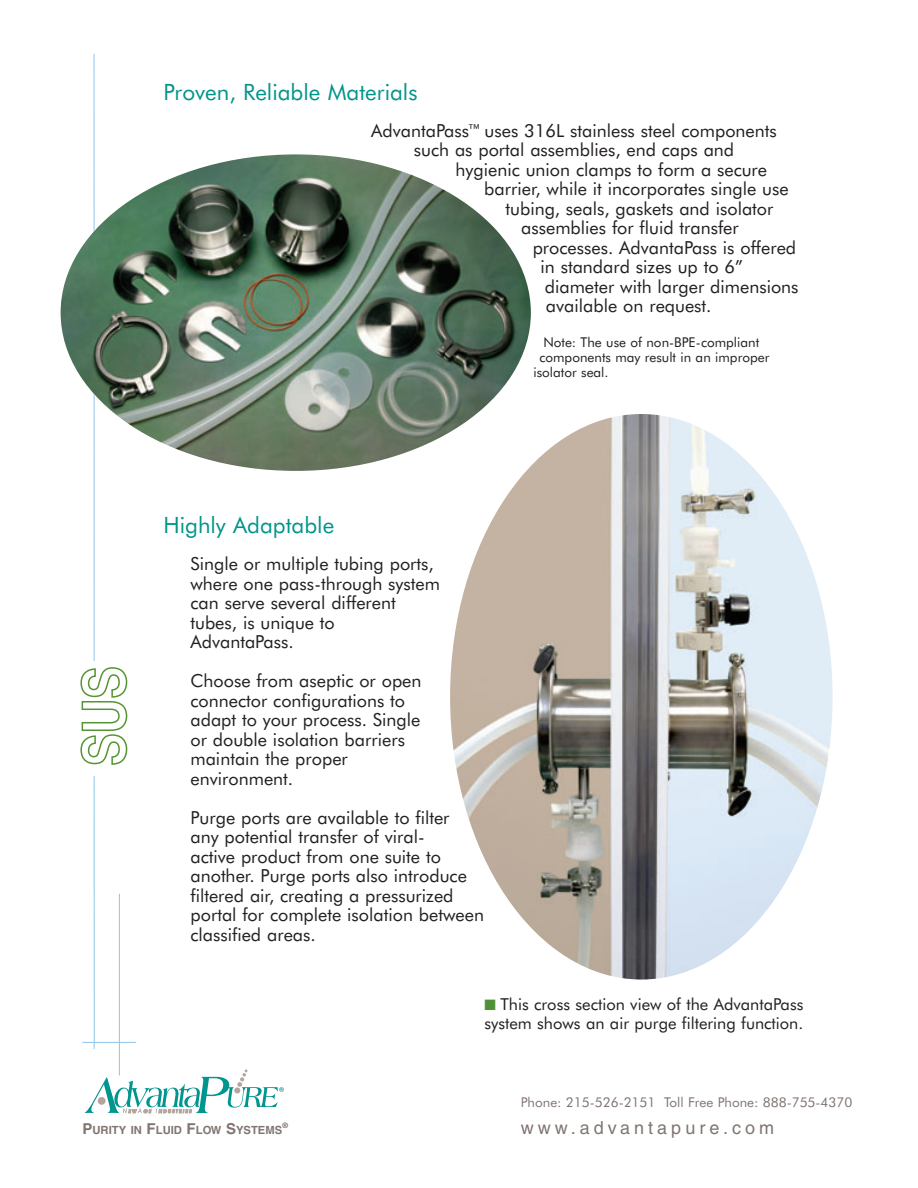
<style>
.page{position:relative;width:918px;height:1188px;background:#fff}
.page>*{position:absolute;margin:0;border:0;box-sizing:border-box;transform-origin:0 0}
.t1{font:22.5px "Futura BT";color:#00948b}
.t2{font:18px/19.5px "Futura BT";color:#231f20}
.t3{font:18px "Helvetica";letter-spacing:.22em;color:#807571}
.t4{font:16.5px/19.5px "Futura BT";color:#231f20}
.t5{font:13.5px "Futura BT";color:#231f20}
.t6{font:13.5px "Futura BT";color:#807571}
.t7{font:700 11.25px "Helvetica";color:#807571}
.t8{font:700 7.5px "Helvetica";color:#807571}
.s1{color:#4f9236}
.s2{font-size:15px}
</style>
<div class="page">
<hr style="left:82px;top:1042px;width:54px;height:1px;background:#93c8eb">
<hr style="left:94px;top:54px;width:1px;height:995px;background:#93c8eb">
<hr style="left:119px;top:894px;width:1px;height:182px;background:#93c8eb">
<svg style="left:85px;top:1070px;width:199px;height:43px"></svg>
<img style="left:61px;top:154px;width:470px;height:317px;border-radius:50%">
<img style="left:450px;top:414px;width:383px;height:566px;border-radius:50%">
<div style="left:74px;top:661px;width:56px;height:115px;background:#fff"></div>
<svg style="left:80px;top:667px;width:47px;height:98px"></svg>
<p class="t1" style="left:164px;top:83px;width:256px">Proven, Reliable Materials</p>
<p class="t2" style="left:371px;top:122px;width:407px;text-align:center">AdvantaPass™ uses 316L stainless steel components such as portal assemblies, end caps and</p>
<p class="t2" style="left:456px;top:161px;width:313px">hygienic union clamps to form a secure</p>
<p class="t2" style="left:484px;top:181px;width:306px">barrier, while it incorporates single use</p>
<p class="t2" style="left:506px;top:200px;width:269px">tubing, seals, gaskets and isolator</p>
<p class="t2" style="left:521px;top:220px;width:219px">assemblies for fluid transfer</p>
<p class="t2" style="left:533px;top:239px;width:265px">processes. AdvantaPass is offered</p>
<p class="t2" style="left:541px;top:259px;width:204px">in standard sizes up to 6”</p>
<p class="t2" style="left:545px;top:278px;width:255px">diameter with larger dimensions</p>
<p class="t2" style="left:546px;top:298px;width:167px">available on request.</p>
<p class="t5" style="left:543px;top:336px;width:217px">Note: The use of non-BPE-compliant</p>
<p class="t5" style="left:539px;top:351px;width:232px">components may result in an improper</p>
<p class="t5" style="left:533px;top:366px;width:77px">isolator seal.</p>
<p class="t1" style="left:164px;top:516px;width:172px">Highly Adaptable</p>
<p class="t2" style="left:190px;top:556px;width:251px">Single or multiple tubing ports, where one pass-through system can serve several different tubes, is unique to<br>AdvantaPass.</p>
<p class="t2" style="left:190px;top:673px;width:233px">Choose from aseptic or open connector configurations to adapt to your process. Single or double isolation barriers maintain the proper environment.</p>
<p class="t2" style="left:190px;top:809px;width:295px">Purge ports are available to filter<br>any potential transfer of viral-<br>active product from one suite to another. Purge ports also introduce filtered air, creating a pressurized portal for complete isolation between classified areas.</p>
<p class="t4" style="left:484px;top:996px;width:320px"><span class="s1">■</span> This cross section view of the AdvantaPass system shows an air purge filtering function.</p>
<p class="t6" style="left:521px;top:1097px;width:333px">Phone: 215-526-2151 Toll Free Phone: 888-755-4370</p>
<p class="t7" style="left:82px;top:1126px;width:201px"><span class="s2">P</span>URITY IN <span class="s2">F</span>LUID <span class="s2">F</span>LOW <span class="s2">S</span>YSTEMS</p>
<p class="t8" style="left:282px;top:1123px;width:7px">®</p>
<p class="t3" style="left:521px;top:1121px;width:255px">www.advantapure.com</p>
</div>
